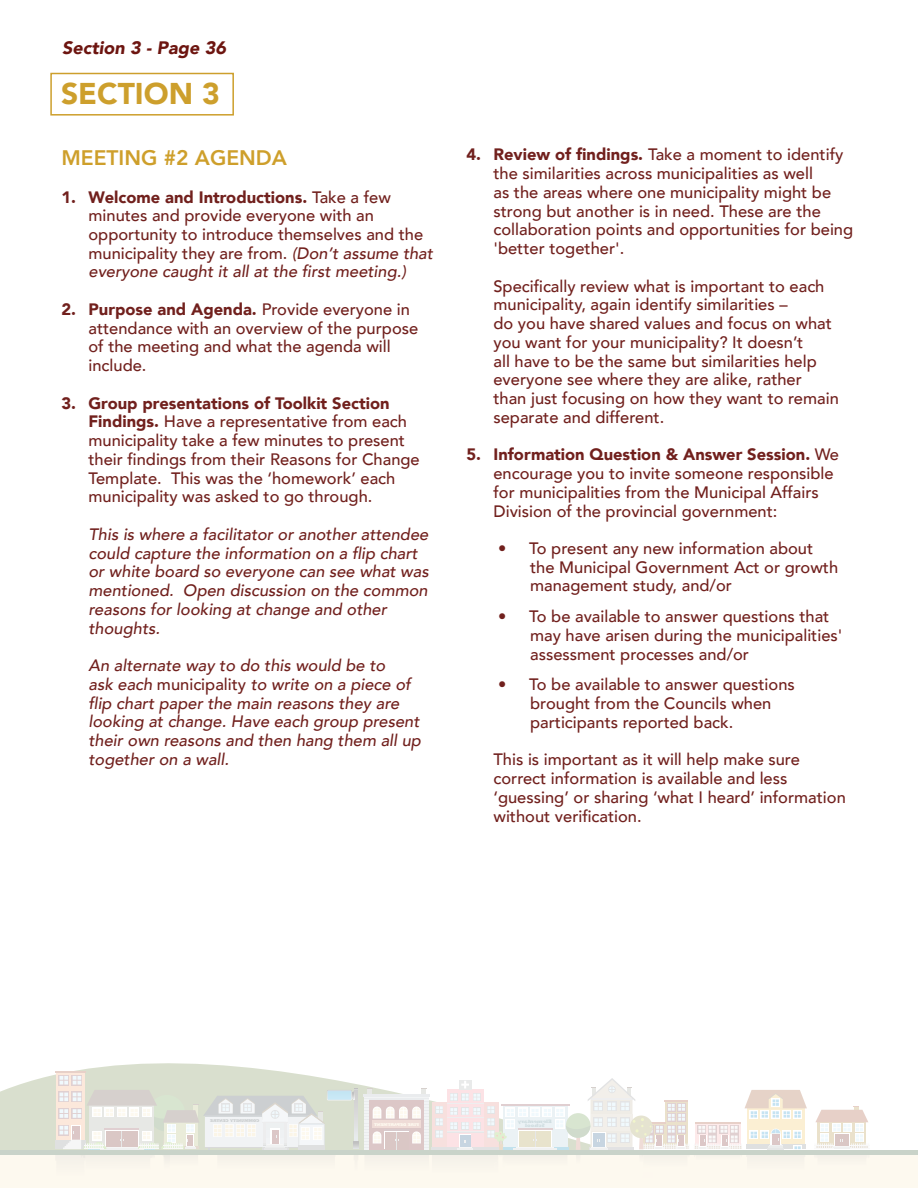
<style>
.page{position:relative;width:918px;height:1188px;background:#fff}
.page>*{position:absolute;margin:0;border:0;box-sizing:border-box;transform-origin:0 0}
.t1{font:900 30px "Avenir";color:#cd9f2c}
.t2{font:800 21px "Avenir";color:#ce9f2b}
.t3{font:italic 900 18px "Avenir";color:#6d1510}
.t4{font:500 16.5px/18.8px "Avenir";color:#71201d}
.t5{font:italic 500 16.5px/18.8px "Avenir";color:#71201d}
.s1{font-weight:900}
.s2{font-style:italic}
.s3{font-style:normal}
</style>
<div class="page">
<svg style="left:0;top:1063px;width:918px;height:88px"></svg>
<div style="left:0;top:1154px;width:918px;height:34px;background:#fdf9ef"></div>
<div style="left:56px;top:1073px;width:29px;height:72px;background:#fce8db"></div>
<hr style="left:55px;top:1071px;width:30px;height:2px;background:#9f4422">
<div style="left:59px;top:1075px;width:10px;height:10px;background:#e1d3d5"></div>
<div style="left:72px;top:1075px;width:10px;height:10px;background:#e1d3d5"></div>
<hr style="left:363px;top:1094px;width:67px;height:2px;background:#aeb6bb">
<svg style="left:814px;top:1106px;width:56px;height:45px"></svg>
<hr style="left:0;top:1151px;width:918px;height:4px;background:#c9d3c9">
<div style="left:50px;top:73px;width:184px;height:43px;border:2px solid #cd9f2c"></div>
<svg style="left:364px;top:1078px;width:443px;height:78px"></svg>
<svg style="left:55px;top:1076px;width:303px;height:84px"></svg>
<p class="t3" style="left:62px;top:32px;width:165px">Section 3 - Page 36</p>
<h1 class="t1" style="left:61px;top:68px;width:160px">SECTION 3</h1>
<p class="t2" style="left:62px;top:141px;width:227px">MEETING #2 AGENDA</p>
<p class="t4" style="left:88px;top:186px;width:346px;text-indent:-27px"><span class="s1">1. Welcome and Introductions.</span> Take a few minutes and provide everyone with an opportunity to introduce themselves and the municipality they are from. <span class="s2">(Don’t assume that everyone caught it all at the first meeting.)</span></p>
<p class="t4" style="left:88px;top:299px;width:331px;text-indent:-27px"><span class="s1">2. Purpose and Agenda.</span> Provide everyone in attendance with an overview of the purpose of the meeting and what the agenda will include.</p>
<p class="t4" style="left:88px;top:393px;width:333px;text-indent:-27px"><span class="s1">3. Group presentations of Toolkit Section Findings.</span> Have a representative from each municipality take a few minutes to present their findings from their Reasons for Change Template. This was the ‘homework’ each municipality was asked to go through.</p>
<p class="t5" style="left:88px;top:525px;width:342px">This is where a facilitator or another attendee could capture the information on a flip chart or white board so everyone can see what was mentioned. Open discussion on the common reasons for looking at change and other thoughts.</p>
<p class="t5" style="left:88px;top:656px;width:334px">An alternate way to do this would be to<br>ask each <span class="s3">municipality</span> to write on a piece of flip chart paper the main reasons they are looking at change. Have each group present their own reasons and then hang them all up together on a wall.</p>
<p class="t4" style="left:493px;top:144px;width:361px;text-indent:-27px"><span class="s1">4. Review of findings.</span> Take a moment to identify the similarities across municipalities as well<br>as the areas where one municipality might be strong but another is in need. These are the collaboration points and opportunities for being 'better together'.</p>
<p class="t4" style="left:493px;top:276px;width:347px">Specifically review what is important to each municipality, again identify similarities –<br>do you have shared values and focus on what you want for your municipality? It doesn’t<br>all have to be the same but similarities help everyone see where they are alike, rather than just focusing on how they want to remain separate and different.</p>
<p class="t4" style="left:493px;top:444px;width:347px;text-indent:-27px"><span class="s1">5. Information Question &amp; Answer Session.</span> We encourage you to invite someone responsible for municipalities from the Municipal Affairs Division of the provincial government:</p>
<p class="t4" style="left:530px;top:538px;width:310px;text-indent:-32px">• To present any new information about the Municipal Government Act or growth management study, and/or</p>
<p class="t4" style="left:530px;top:606px;width:314px;text-indent:-32px">• To be available to answer questions that may have arisen during the municipalities' assessment processes and/or</p>
<p class="t4" style="left:530px;top:674px;width:266px;text-indent:-32px">• To be available to answer questions brought from the Councils when participants reported back.</p>
<p class="t4" style="left:493px;top:749px;width:354px">This is important as it will help make sure correct information is available and less ‘guessing’ or sharing ‘what I heard’ information without verification.</p>
</div>
